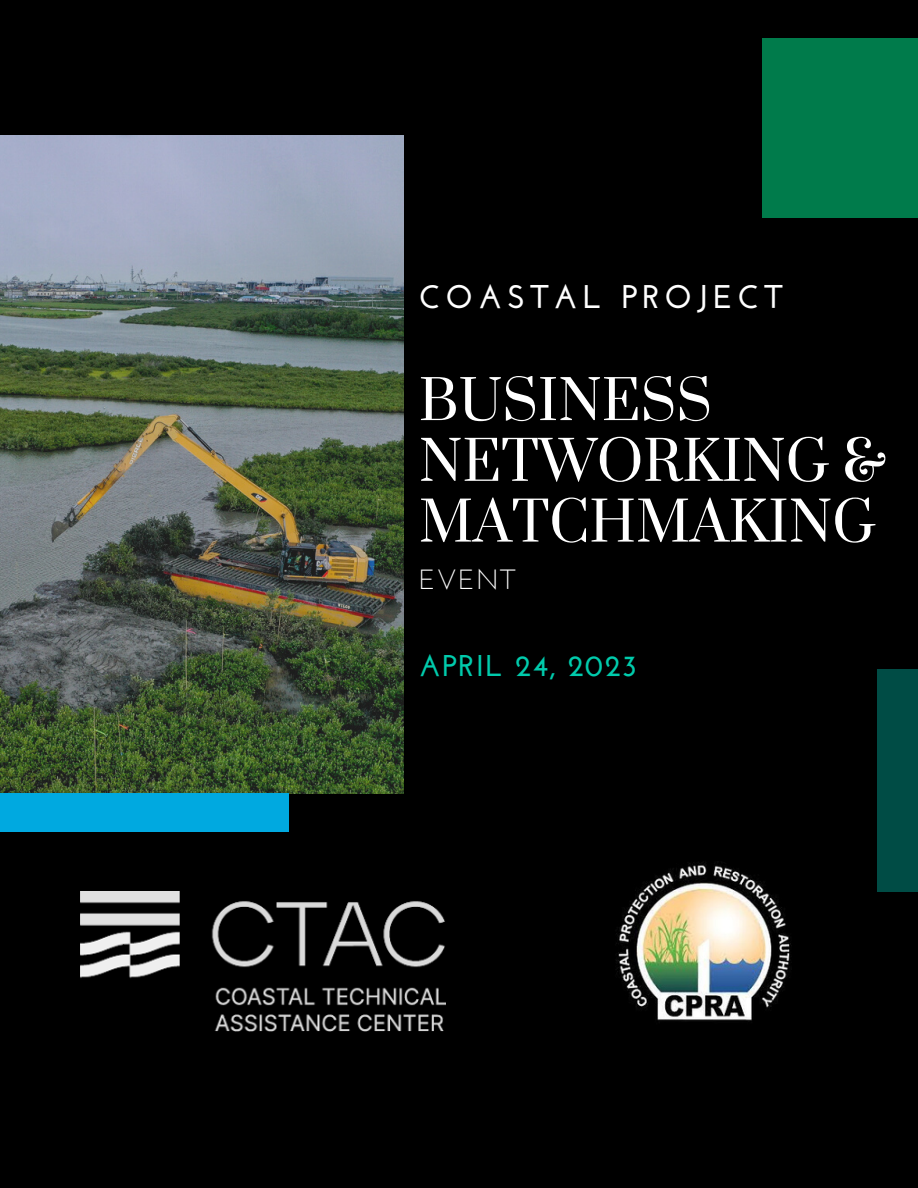
<style>
.page{position:relative;width:918px;height:1188px;background:#000}
.page>*{position:absolute;margin:0;border:0;box-sizing:border-box;transform-origin:0 0}
.t1{font:53.7px/60.8px "Prata";color:#fff}
.t2{font:700 32.7px "Josefin Sans";letter-spacing:.15em;color:#fff}
.t3{font:700 30px "Josefin Sans";letter-spacing:.05em;color:#00cbac}
.t4{font:27.75px "Josefin Sans";letter-spacing:.05em;color:#fff}
</style>
<div class="page">
<img style="left:0;top:135px;width:404px;height:658px">
<div style="left:763px;top:39px;width:155px;height:179px;background:#007b4b"></div>
<div style="left:0;top:794px;width:288px;height:38px;background:#00a9e0"></div>
<div style="left:878px;top:669px;width:40px;height:223px;background:#004c45"></div>
<img style="left:616px;top:862px;width:175px;height:159px">
<img style="left:81px;top:892px;width:364px;height:139px">
<p class="t2" style="left:419px;top:283px;width:365px">COASTAL PROJECT</p>
<p class="t1" style="left:419px;top:373px;width:469px">BUSINESS<br>NETWORKING &amp;<br>MATCHMAKING</p>
<p class="t4" style="left:419px;top:568px;width:98px">EVENT</p>
<p class="t3" style="left:419px;top:653px;width:220px">APRIL 24, 2023</p>
</div>
